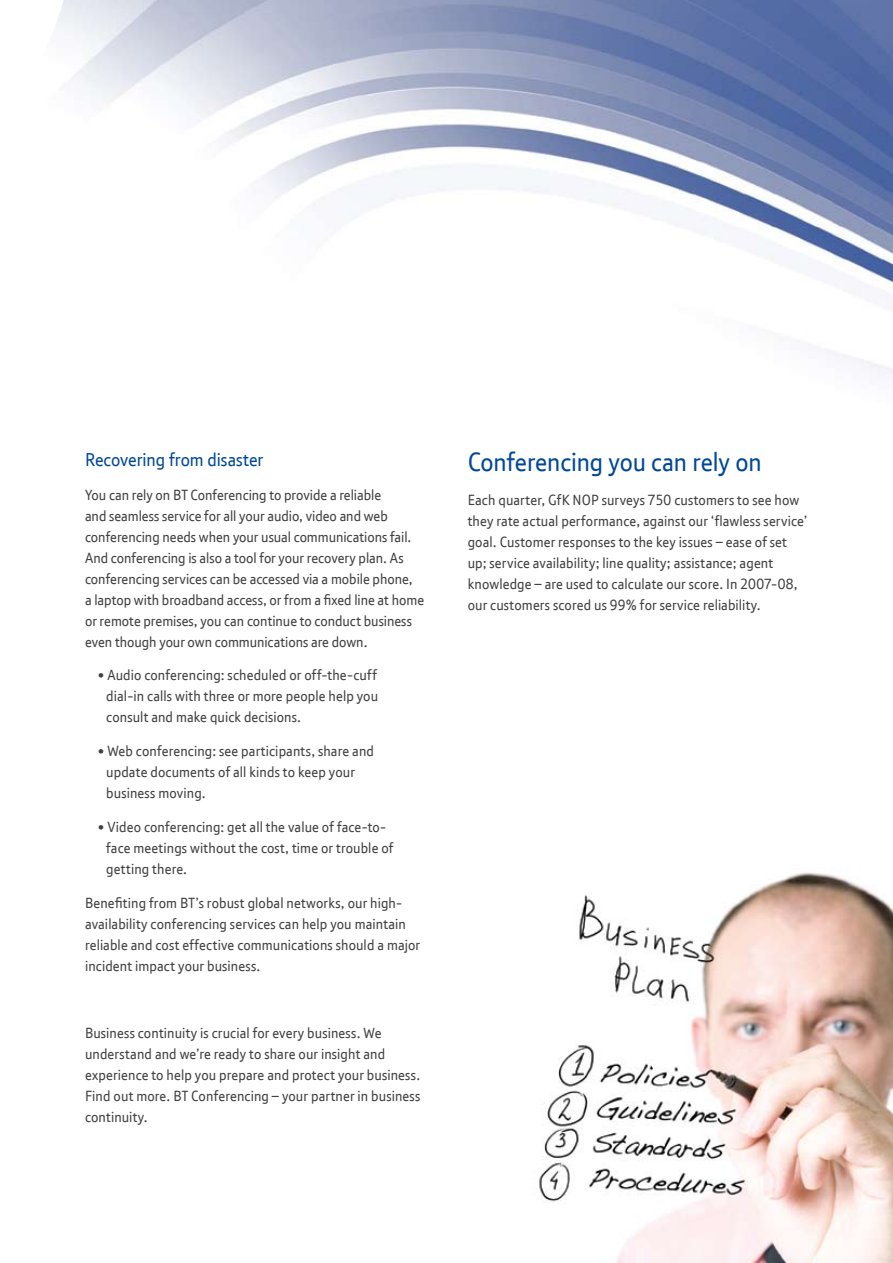
<style>
.page{position:relative;width:893px;height:1263px;background:#fff}
.page>*{position:absolute;margin:0;border:0;box-sizing:border-box;transform-origin:0 0}
.t1{font:25.5px "New BT";color:#004896}
.t2{font:18px "New BT";color:#004896}
.t3{font:14.25px/21px "New BT";letter-spacing:.01em;color:#414142}
</style>
<div class="page">
<img style="left:55px;top:0;width:838px;height:375px">
<img style="left:532px;top:872px;width:361px;height:391px">
<p class="t2" style="left:85px;top:448px;width:180px">Recovering from disaster</p>
<p class="t3" style="left:85px;top:484px;width:341px">You can rely on BT Conferencing to provide a reliable<br>and seamless service for all your audio, video and web conferencing needs when your usual communications fail.<br>And conferencing is also a tool for your recovery plan. As conferencing services can be accessed via a mobile phone,<br>a laptop with broadband access, or from a fixed line at home or remote premises, you can continue to conduct business even though your own communications are down.</p>
<p class="t3" style="left:106px;top:664px;width:273px;text-align:justify;text-indent:-9px">• Audio conferencing: scheduled or off-the-cuff dial-in calls with three or more people help you consult and make quick decisions.</p>
<p class="t3" style="left:106px;top:740px;width:269px;text-indent:-9px">• Web conferencing: see participants, share and update documents of all kinds to keep your business moving.</p>
<p class="t3" style="left:106px;top:816px;width:289px;text-indent:-9px">• Video conferencing: get all the value of face-to&shy;face meetings without the cost, time or trouble of getting there.</p>
<p class="t3" style="left:85px;top:892px;width:337px">Benefiting from BT’s robust global networks, our high&shy;availability conferencing services can help you maintain reliable and cost effective communications should a major incident impact your business.</p>
<p class="t3" style="left:85px;top:1022px;width:337px">Business continuity is crucial for every business. We understand and we’re ready to share our insight and experience to help you prepare and protect your business.<br>Find out more. BT Conferencing – your partner in business continuity.</p>
<h1 class="t1" style="left:468px;top:446px;width:295px">Conferencing you can rely on</h1>
<p class="t3" style="left:468px;top:489px;width:341px">Each quarter, GfK NOP surveys 750 customers to see how they rate actual performance, against our ‘flawless service’ goal. Customer responses to the key issues – ease of set up; service availability; line quality; assistance; agent knowledge – are used to calculate our score. In 2007-08, our customers scored us 99% for service reliability.</p>
</div>
